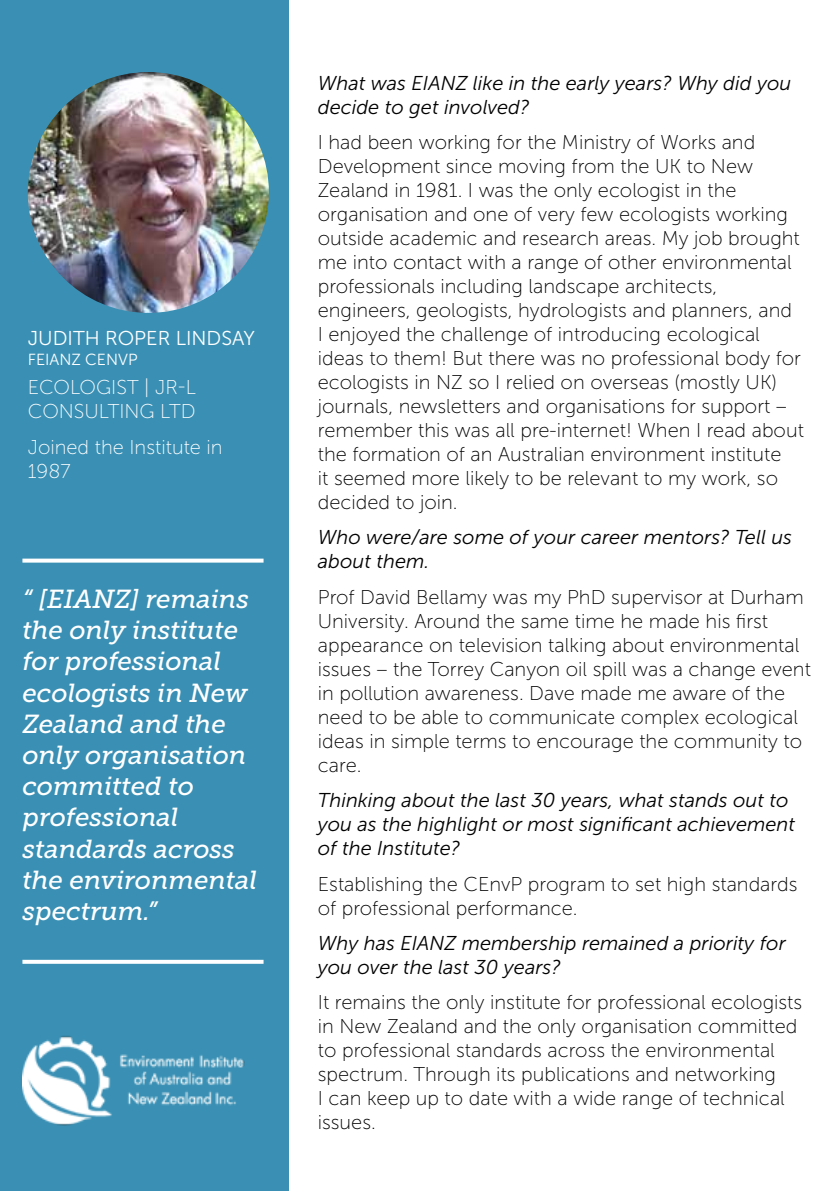
<style>
.page{position:relative;width:840px;height:1191px;background:#fff}
.page>*{position:absolute;margin:0;border:0;box-sizing:border-box;transform-origin:0 0}
.t1{font:italic 26px/31.2px "Museo Slab 500";color:#fff}
.t2{font:20px/24px "Museo Sans 100";color:#000}
.t3{font:italic 20px/24px "Museo Sans 300";color:#000}
.t4{font:20px/24px "Museo Sans 100";color:#fff}
.t5{font:20px "Museo Sans 300";color:#fff}
.t6{font:16px "Museo Sans 300";color:#fff}
</style>
<div class="page">
<div style="left:0;top:0;width:289px;height:1191px;background:#3a90b4"></div>
<svg style="left:22px;top:558px;width:241px;height:4px"></svg>
<svg style="left:22px;top:959px;width:241px;height:4px"></svg>
<img style="left:28px;top:72px;width:241px;height:241px;border-radius:120px">
<img style="left:22px;top:1036px;width:223px;height:90px">
<p class="t5" style="left:28px;top:328px;width:229px">JUDITH ROPER LINDSAY</p>
<p class="t6" style="left:28px;top:350px;width:111px">FEIANZ CENVP</p>
<p class="t4" style="left:28px;top:375px;width:169px">ECOLOGIST | JR-L<br>CONSULTING LTD</p>
<p class="t4" style="left:28px;top:435px;width:196px">Joined the Institute in<br>1987</p>
<h1 class="t1" style="left:22px;top:583px;width:236px">“ [EIANZ] remains the only institute for professional ecologists in New<br>Zealand and the only organisation committed to professional standards across the environmental spectrum.”</h1>
<p class="t3" style="left:317px;top:71px;width:474px">What was EIANZ like in the early years? Why did you decide to get involved?</p>
<p class="t2" style="left:317px;top:130px;width:487px">I had been working for the Ministry of Works and Development since moving from the UK to New Zealand in 1981. I was the only ecologist in the organisation and one of very few ecologists working outside academic and research areas. My job brought me into contact with a range of other environmental professionals including landscape architects, engineers, geologists, hydrologists and planners, and<br>I enjoyed the challenge of introducing ecological ideas to them! But there was no professional body for ecologists in NZ so I relied on overseas (mostly UK) journals, newsletters and organisations for support – remember this was all pre-internet! When I read about the formation of an Australian environment institute<br>it seemed more likely to be relevant to my work, so decided to join.</p>
<p class="t3" style="left:317px;top:525px;width:475px">Who were/are some of your career mentors? Tell us about them.</p>
<p class="t2" style="left:317px;top:585px;width:494px">Prof David Bellamy was my PhD supervisor at Durham University. Around the same time he made his first appearance on television talking about environmental issues – the Torrey Canyon oil spill was a change event in pollution awareness. Dave made me aware of the need to be able to communicate complex ecological ideas in simple terms to encourage the community to care.</p>
<p class="t3" style="left:317px;top:788px;width:478px">Thinking about the last 30 years, what stands out to you as the highlight or most significant achievement of the Institute?</p>
<p class="t2" style="left:317px;top:872px;width:481px">Establishing the CEnvP program to set high standards of professional performance.</p>
<p class="t3" style="left:317px;top:931px;width:469px">Why has EIANZ membership remained a priority for you over the last 30 years?</p>
<p class="t2" style="left:317px;top:990px;width:485px">It remains the only institute for professional ecologists in New Zealand and the only organisation committed to professional standards across the environmental spectrum. Through its publications and networking<br>I can keep up to date with a wide range of technical issues.</p>
</div>
